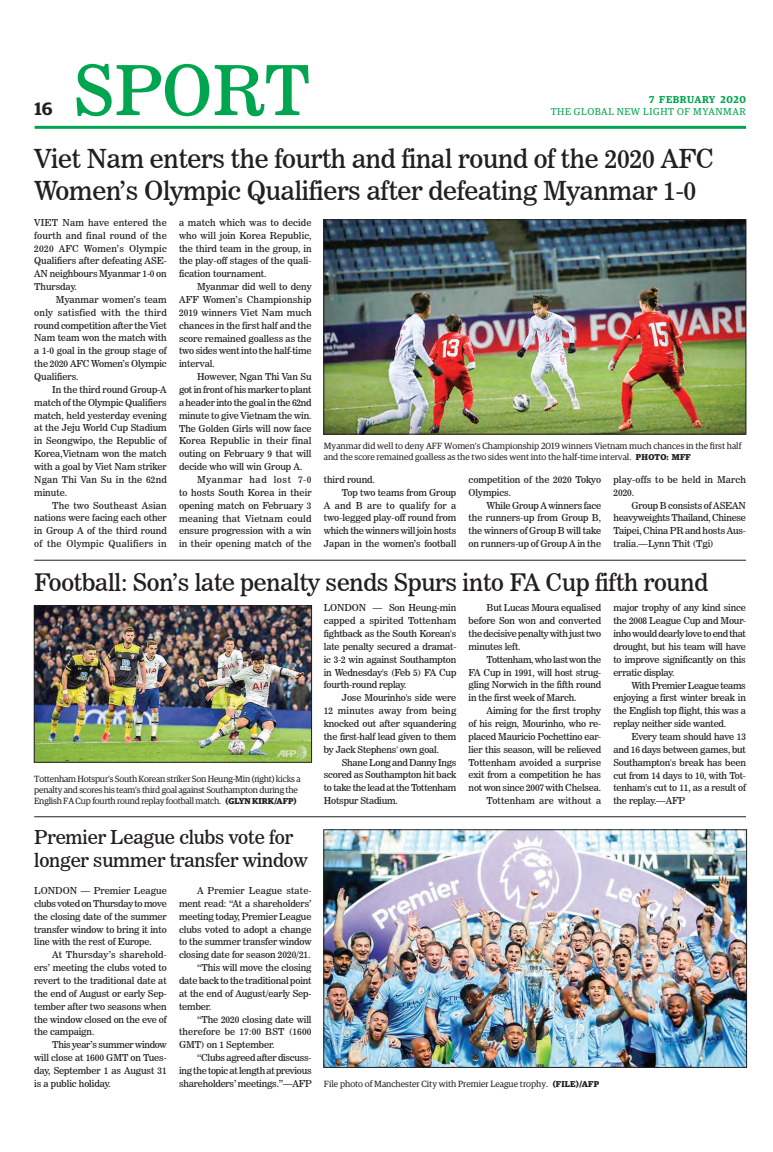
<style>
.page{position:relative;width:773px;height:1152px;background:#fff}
.page>*{position:absolute;margin:0;border:0;box-sizing:border-box;transform-origin:0 0}
.t1{font:68.5px "News 706 BT Roman C";color:#00a54f}
.t2{font:26px/31.2px "News 706 BT Roman C";letter-spacing:-.01em;color:#231f20}
.t3{font:24px "News 706 BT Roman C";letter-spacing:-.01em;color:#231f20}
.t4{font:19px/22.8px "News 706 BT Roman C";letter-spacing:-.01em;color:#231f20}
.t5{font:600 18px "Guardian Egyp";color:#231f20}
.t6{font:10px "Guardian Egyp";letter-spacing:.06em;color:#00a54f}
.t7{font:600 10px "Guardian Egyp";letter-spacing:.06em;color:#00a54f}
.t8{font:9.5px/12.9px "News 706 BT Roman C";letter-spacing:-.01em;color:#231f20;text-align:justify}
.t9{font:9.5px/12.9px "News 706 BT Roman C";letter-spacing:.015em;color:#231f20}
.t10{font:9.5px "News 706 BT Roman C";letter-spacing:.02em;color:#231f20}
.t11{font:9.5px "News 706 BT Roman C";letter-spacing:-.03em;color:#231f20}
.t12{font:9.5px "News 706 BT Roman C";letter-spacing:.01em;color:#231f20}
.t13{font:9.5px "News 706 BT Roman C";letter-spacing:.055em;color:#231f20}
.t14{font:9px/10.8px "Guardian Egyp";color:#231f20}
.t15{font:9px/10.8px "Guardian Egyp";letter-spacing:-.02em;color:#231f20}
.s1{font-weight:700;font-size:8.5px}
</style>
<div class="page">
<hr style="left:35px;top:126px;width:711px;height:3px;background:#00a54f">
<img style="left:326px;top:222px;width:418px;height:210px">
<div style="left:324px;top:220px;width:422px;height:214px;border:1px solid #231f20"></div>
<hr style="left:34px;top:560px;width:712px;height:1px;background:#231f20">
<hr style="left:34px;top:816px;width:712px;height:1px;background:#231f20">
<img style="left:326px;top:832px;width:418px;height:234px">
<div style="left:324px;top:830px;width:422px;height:238px;border:1px solid #231f20"></div>
<img style="left:36px;top:608px;width:274px;height:152px">
<div style="left:34px;top:606px;width:278px;height:156px;border:1px solid #231f20"></div>
<h1 class="t1" style="left:73px;top:49px;width:238px">SPORT</h1>
<p class="t7" style="left:649px;top:92px;width:98px">7 FEBRUARY 2020</p>
<h3 class="t5" style="left:35px;top:95px;width:20px">16</h3>
<p class="t6" style="left:550px;top:105px;width:197px">THE GLOBAL NEW LIGHT OF MYANMAR</p>
<h2 class="t2" style="left:34px;top:143px;width:681px">Viet Nam enters the fourth and final round of the 2020 AFC<br>Women’s Olympic Qualifiers after defeating Myanmar 1-0</h2>
<p class="t8" style="left:34px;top:216px;width:134px">VIET Nam have entered the fourth and final round of the 2020 AFC Women’s Olympic Qualifiers after defeating ASE-AN neighbours Myanmar 1-0 on Thursday.</p>
<p class="t8" style="left:34px;top:293px;width:134px;text-indent:22px">Myanmar women’s team only satisfied with the third round competition after the Viet Nam team won the match with a 1-0 goal in the group stage of the 2020 AFC Women’s Olympic Qualifiers.</p>
<p class="t8" style="left:34px;top:383px;width:134px;text-indent:18px">In the third round Group-A match of the Olympic Qualifiers match, held yesterday evening at the Jeju World Cup Stadium in Seongwipo, the Republic of Korea,Vietnam won the match with a goal by Viet Nam striker Ngan Thi Van Su in the 62nd minute.</p>
<p class="t8" style="left:34px;top:499px;width:134px;text-indent:18px">The two Southeast Asian nations were facing each other in Group A of the third round of the Olympic Qualifiers in</p>
<p class="t8" style="left:179px;top:216px;width:134px">a match which was to decide who will join Korea Republic, the third team in the group, in the play-off stages of the quali&shy;fication tournament.</p>
<p class="t8" style="left:179px;top:280px;width:134px;text-indent:18px">Myanmar did well to deny AFF Women’s Championship 2019 winners Viet Nam much chances in the first half and the score remained goalless as the two sides went into the half-time interval.</p>
<p class="t8" style="left:197px;top:370px;width:116px">However, Ngan Thi Van Su</p>
<p class="t8" style="left:179px;top:383px;width:134px">got in front of his marker to plant</p>
<p class="t8" style="left:179px;top:396px;width:134px">a header into the goal in the 62nd</p>
<p class="t8" style="left:179px;top:409px;width:134px">minute to give Vietnam the win.</p>
<p class="t8" style="left:179px;top:422px;width:134px">The Golden Girls will now face</p>
<p class="t10" style="left:179px;top:435px;width:134px">Korea Republic in their final</p>
<p class="t8" style="left:179px;top:447px;width:134px">outing on February 9 that will</p>
<p class="t8" style="left:179px;top:460px;width:125px">decide who will win Group A.</p>
<p class="t13" style="left:197px;top:474px;width:116px">Myanmar had lost 7-0</p>
<p class="t12" style="left:179px;top:487px;width:134px">to hosts South Korea in their</p>
<p class="t8" style="left:179px;top:499px;width:134px">opening match on February 3</p>
<p class="t10" style="left:179px;top:512px;width:134px">meaning that Vietnam could</p>
<p class="t8" style="left:179px;top:524px;width:134px">ensure progression with a win</p>
<p class="t8" style="left:179px;top:537px;width:134px">in their opening match of the</p>
<p class="t14" style="left:324px;top:440px;width:419px">Myanmar did well to deny AFF Women’s Championship 2019 winners Vietnam much chances in the first half and the score remained goalless as the two sides went into the half-time interval. <span class="s1">PHOTO: MFF</span></p>
<p class="t8" style="left:324px;top:473px;width:53px">third round.</p>
<p class="t8" style="left:342px;top:486px;width:116px">Top two teams from Group</p>
<p class="t10" style="left:324px;top:499px;width:134px">A and B are to qualify for a</p>
<p class="t8" style="left:324px;top:511px;width:134px">two-legged play-off round from</p>
<p class="t8" style="left:324px;top:524px;width:134px">which the winners will join hosts</p>
<p class="t8" style="left:324px;top:537px;width:134px">Japan in the women’s football</p>
<p class="t8" style="left:468px;top:473px;width:134px">competition of the 2020 Tokyo<br>Olympics.</p>
<p class="t8" style="left:468px;top:499px;width:134px;text-indent:18px">While Group A winners face the runners-up from Group B, the winners of Group B will take on runners-up of Group A in the</p>
<p class="t9" style="left:613px;top:473px;width:134px">play-offs to be held in March<br>2020.</p>
<p class="t8" style="left:613px;top:499px;width:134px;text-indent:18px">Group B consists of ASEAN heavyweights Thailand, Chinese Taipei, China PR and hosts Aus&shy;tralia.—Lynn Thit (Tgi)</p>
<h3 class="t3" style="left:34px;top:568px;width:675px">Football: Son’s late penalty sends Spurs into FA Cup fifth round</h3>
<p class="t15" style="left:34px;top:773px;width:268px">Tottenham Hotspur’s South Korean striker Son Heung-Min (right) kicks a penalty and scores his team’s third goal against Southampton during the<br>English FA Cup fourth round replay football match. <span class="s1">(GLYN KIRK/AFP)</span></p>
<h3 class="t4" style="left:34px;top:826px;width:275px">Premier League clubs vote for longer summer transfer window</h3>
<p class="t8" style="left:34px;top:884px;width:134px">LONDON — Premier League clubs voted on Thursday to move the closing date of the summer transfer window to bring it into line with the rest of Europe.</p>
<p class="t8" style="left:34px;top:948px;width:134px;text-indent:18px">At Thursday’s sharehold&shy;ers’ meeting the clubs voted to revert to the traditional date at the end of August or early Sep&shy;tember after two seasons when the window closed on the eve of the campaign.</p>
<p class="t8" style="left:34px;top:1038px;width:134px;text-indent:18px">This year’s summer window will close at 1600 GMT on Tues&shy;day, September 1 as August 31 is a public holiday.</p>
<p class="t9" style="left:197px;top:884px;width:116px">A Premier League state-</p>
<p class="t8" style="left:179px;top:897px;width:134px">ment read: “At a shareholders’</p>
<p class="t8" style="left:179px;top:910px;width:134px">meeting today, Premier League</p>
<p class="t8" style="left:179px;top:923px;width:134px">clubs voted to adopt a change</p>
<p class="t8" style="left:179px;top:936px;width:134px">to the summer transfer window</p>
<p class="t8" style="left:179px;top:948px;width:133px">closing date for season 2020/21.</p>
<p class="t8" style="left:197px;top:961px;width:116px">“This will move the closing</p>
<p class="t8" style="left:179px;top:974px;width:134px">date back to the traditional point</p>
<p class="t8" style="left:179px;top:987px;width:134px">at the end of August/early Sep-</p>
<p class="t8" style="left:179px;top:1000px;width:34px">tember.</p>
<p class="t8" style="left:197px;top:1013px;width:116px">“The 2020 closing date will</p>
<p class="t9" style="left:179px;top:1026px;width:134px">therefore be 17:00 BST (1600</p>
<p class="t8" style="left:179px;top:1038px;width:97px">GMT) on 1 September.</p>
<p class="t8" style="left:197px;top:1051px;width:116px">“Clubs agreed after discuss-</p>
<p class="t11" style="left:179px;top:1065px;width:134px">ing the topic at length at previous</p>
<p class="t8" style="left:179px;top:1077px;width:134px">shareholders’ meetings.”—AFP</p>
<p class="t8" style="left:324px;top:601px;width:134px">LONDON — Son Heung-min capped a spirited Tottenham fightback as the South Korean's late penalty secured a dramat&shy;ic 3-2 win against Southampton in Wednesday's (Feb 5) FA Cup fourth-round replay.</p>
<p class="t8" style="left:324px;top:691px;width:134px;text-indent:18px">Jose Mourinho's side were 12 minutes away from being knocked out after squandering the first-half lead given to them by Jack Stephens' own goal.</p>
<p class="t8" style="left:324px;top:756px;width:134px;text-indent:18px">Shane Long and Danny Ings scored as Southampton hit back to take the lead at the Tottenham Hotspur Stadium.</p>
<p class="t8" style="left:468px;top:601px;width:134px;text-indent:18px">But Lucas Moura equalised before Son won and converted the decisive penalty with just two minutes left.</p>
<p class="t8" style="left:468px;top:653px;width:134px;text-indent:18px">Tottenham, who last won the FA Cup in 1991, will host strug&shy;gling Norwich in the fifth round in the first week of March.</p>
<p class="t8" style="left:468px;top:704px;width:134px;text-align:right">Aiming for the first trophy<br>of his reign, Mourinho, who re&shy;placed Mauricio Pochettino ear&shy;lier this season, will be relieved<br>Tottenham avoided a surprise exit from a competition he has not won since 2007 with Chelsea.<br>Tottenham are without a</p>
<p class="t14" style="left:324px;top:1078px;width:277px">File photo of Manchester City with Premier League trophy. <span class="s1">(FILE)/AFP</span></p>
<p class="t8" style="left:613px;top:602px;width:134px">major trophy of any kind since the 2008 League Cup and Mour&shy;inho would dearly love to end that drought, but his team will have to improve significantly on this erratic display.</p>
<p class="t8" style="left:613px;top:679px;width:134px;text-indent:18px">With Premier League teams enjoying a first winter break in the English top flight, this was a replay neither side wanted.</p>
<p class="t8" style="left:613px;top:730px;width:134px;text-indent:18px">Every team should have 13 and 16 days between games, but Southampton's break has been cut from 14 days to 10, with Tot&shy;tenham's cut to 11, as a result of the replay.—AFP</p>
</div>
